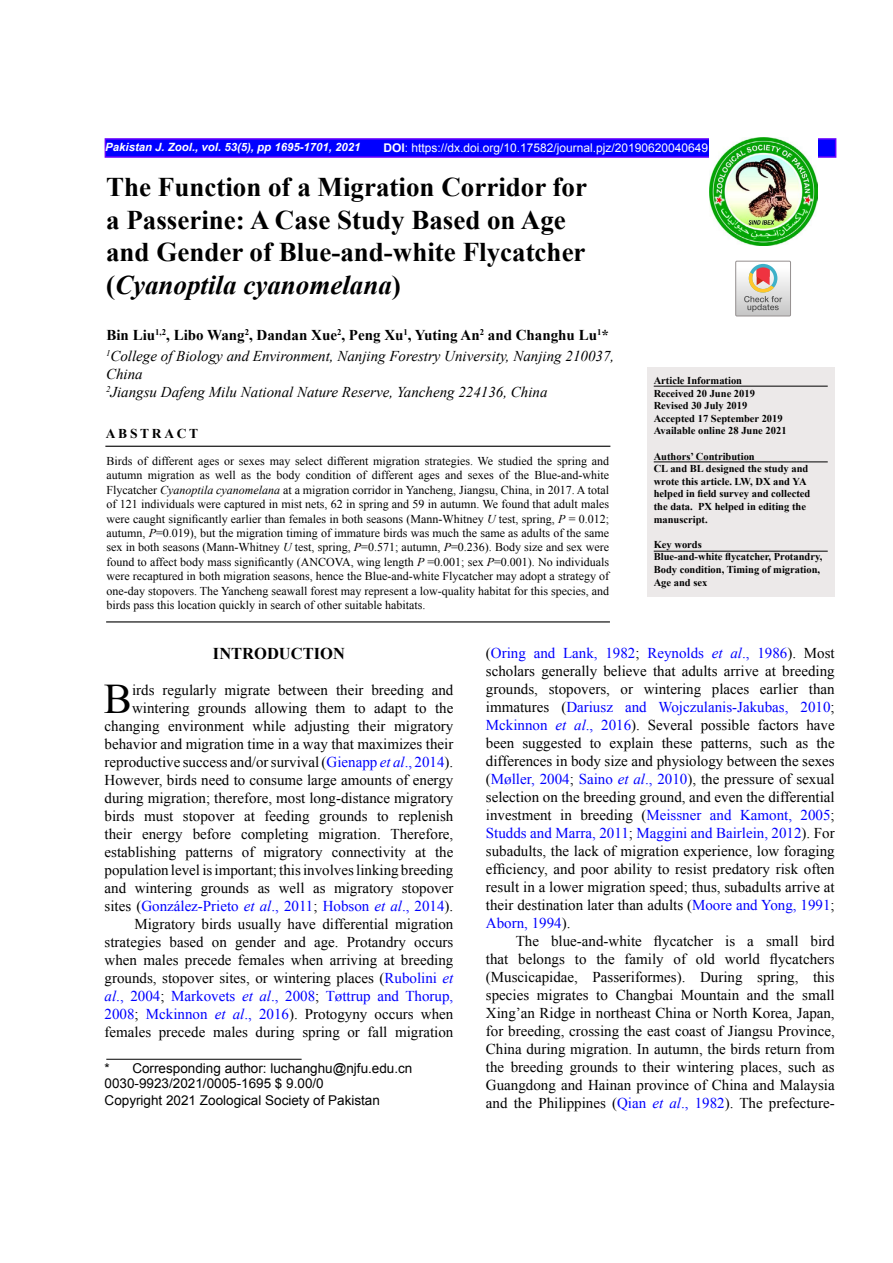
<style>
.page{position:relative;width:893px;height:1263px;background:#fff}
.page>*{position:absolute;margin:0;border:0;box-sizing:border-box;transform-origin:0 0}
.t1{font:42.15px "Times New Roman";color:#000}
.t2{font:700 27px/32.4px "Times New Roman";color:#000}
.t3{font:700 16.5px "Times New Roman";color:#000}
.t4{font:15px/18px "Times New Roman";color:#000;text-align:justify}
.t5{font:italic 15px/21.1px "Times New Roman";color:#000}
.t6{font:13.5px/15.9px "Arial";color:#000}
.t7{font:700 13.5px "Times New Roman";letter-spacing:.2em;color:#000}
.t8{font:12px/14.4px "Times New Roman";color:#000;text-align:justify}
.t9{font:12px "Arial";color:#fff}
.t10{font:italic 700 11.4px "Arial";color:#fff}
.t11{font:700 10.5px/12.6px "Times New Roman";color:#000}
.s1{font-weight:700}
.s2{font-style:italic}
.s3{font-weight:700;font-style:normal}
.s4{color:#00f}
.s5{font-style:italic;color:#00f}
</style>
<div class="page">
<div style="left:105px;top:138px;width:731px;height:20px;background:#00f;border:2px solid #60f"></div>
<img style="left:709px;top:138px;width:108px;height:108px">
<div style="left:647px;top:367px;width:187px;height:229px;background:#ece9e9"></div>
<hr style="left:654px;top:461px;width:174px;height:1px;background:#000">
<hr style="left:105px;top:446px;width:505px;height:1px;background:#000">
<hr style="left:106px;top:621px;width:504px;height:1px;background:#000">
<hr style="left:654px;top:386px;width:174px;height:1px;background:#000">
<hr style="left:106px;top:1059px;width:196px;height:1px;background:#000">
<hr style="left:654px;top:551px;width:174px;height:1px;background:#000">
<div style="left:735px;top:261px;width:56px;height:55px;border:1px solid #948f8f"></div>
<svg style="left:736px;top:261px;width:54px;height:55px"></svg>
<p class="t10" style="left:105px;top:139px;width:257px">Pakistan J. Zool., vol. 53(5), pp 1695-1701, 2021</p>
<p class="t9" style="left:383px;top:140px;width:326px"><span class="s1">DOI</span>: https://dx.doi.org/10.17582/journal.pjz/20190620040649</p>
<h2 class="t2" style="left:106px;top:171px;width:482px">The Function of a Migration Corridor for a Passerine: A Case Study Based on Age and Gender of Blue-and-white Flycatcher (<span class="s2">Cyanoptila cyanomelana</span>)</h2>
<p class="t5" style="left:106px;top:324px;width:510px"><span class="s3">Bin Liu</span><sup>1,2</sup><span class="s3">, Libo Wang</span><sup>2</sup><span class="s3">, Dandan Xue</span><sup>2</sup><span class="s3">, Peng Xu</span><sup>1</sup><span class="s3">, Yuting An</span><sup>2</sup> <span class="s3">and Changhu Lu</span><sup>1</sup><span class="s3">*<br></span><sup>1</sup>College of Biology and Environment, Nanjing Forestry University, Nanjing 210037,</p>
<p class="t5" style="left:106px;top:364px;width:443px;line-height:18px">China<br><sup>2</sup>Jiangsu Dafeng Milu National Nature Reserve, Yancheng 224136, China</p>
<p class="t11" style="left:654px;top:374px;width:134px">Article Information<br>Received 20 June 2019<br>Revised 30 July 2019<br>Accepted 17 September 2019<br>Available online 28 June 2021</p>
<p class="t11" style="left:654px;top:449px;width:158px">Authors’ Contribution<br>CL and BL designed the study and wrote this article. LW, DX and YA helped in field survey and collected the data. PX helped in editing the manuscript.</p>
<p class="t11" style="left:654px;top:538px;width:170px">Key words<br>Blue-and-white flycatcher, Protandry,<br>Body condition, Timing of migration,<br>Age and sex</p>
<p class="t7" style="left:106px;top:424px;width:94px">ABSTRACT</p>
<p class="t8" style="left:107px;top:454px;width:504px">Birds of different ages or sexes may select different migration strategies. We studied the spring and autumn migration as well as the body condition of different ages and sexes of the Blue-and-white Flycatcher <span class="s2">Cyanoptila cyanomelana</span> at a migration corridor in Yancheng, Jiangsu, China, in 2017. A total of 121 individuals were captured in mist nets, 62 in spring and 59 in autumn. We found that adult males were caught significantly earlier than females in both seasons (Mann-Whitney <span class="s2">U</span> test, spring, <span class="s2">P</span> = 0.012; autumn, <span class="s2">P</span>=0.019), but the migration timing of immature birds was much the same as adults of the same sex in both seasons (Mann-Whitney <span class="s2">U</span> test, spring, <span class="s2">P</span>=0.571; autumn, <span class="s2">P</span>=0.236). Body size and sex were found to affect body mass significantly (ANCOVA, wing length <span class="s2">P</span> =0.001; sex <span class="s2">P</span>=0.001). No individuals were recaptured in both migration seasons, hence the Blue-and-white Flycatcher may adopt a strategy of one-day stopovers. The Yancheng seawall forest may represent a low-quality habitat for this species, and birds pass this location quickly in search of other suitable habitats.</p>
<p class="t3" style="left:213px;top:642px;width:133px">INTRODUCTION</p>
<h1 class="t1" style="left:104px;top:670px;width:30px">B</h1>
<p class="t4" style="left:486px;top:644px;width:350px">(<span class="s4">Oring and Lank, 1982</span>; <span class="s4">Reynolds</span> <span class="s5">et al</span><span class="s4">., 1986</span>). Most scholars generally believe that adults arrive at breeding grounds, stopovers, or wintering places earlier than immatures (<span class="s4">Dariusz and Wojczulanis-Jakubas, 2010</span>; <span class="s4">Mckinnon</span> <span class="s5">et al</span><span class="s4">., 2016</span>). Several possible factors have been suggested to explain these patterns, such as the differences in body size and physiology between the sexes (<span class="s4">Møller, 2004</span>; <span class="s4">Saino</span> <span class="s5">et al</span><span class="s4">., 2010</span>), the pressure of sexual selection on the breeding ground, and even the differential investment in breeding (<span class="s4">Meissner and Kamont, 2005</span>; <span class="s4">Studds and Marra, 2011</span>; <span class="s4">Maggini and Bairlein, 2012</span>). For subadults, the lack of migration experience, low foraging efficiency, and poor ability to resist predatory risk often result in a lower migration speed; thus, subadults arrive at their destination later than adults (<span class="s4">Moore and Yong, 1991</span>; <span class="s4">Aborn, 1994</span>).</p>
<p class="t4" style="left:486px;top:932px;width:350px;text-indent:30px">The blue-and-white flycatcher is a small bird that belongs to the family of old world flycatchers (Muscicapidae, Passeriformes). During spring, this species migrates to Changbai Mountain and the small Xing’an Ridge in northeast China or North Korea, Japan, for breeding, crossing the east coast of Jiangsu Province, China during migration. In autumn, the birds return from the breeding grounds to their wintering places, such as Guangdong and Hainan province of China and Malaysia and the Philippines (<span class="s4">Qian</span> <span class="s5">et al</span><span class="s4">., 1982</span>). The prefecture-</p>
<p class="t4" style="left:105px;top:680px;width:350px;text-align:right">irds regularly migrate between their breeding and wintering grounds allowing them to adapt to the changing environment while adjusting their migratory behavior and migration time in a way that maximizes their reproductive success and/or survival (<span class="s4">Gienapp</span> <span class="s5">et al</span><span class="s4">., 2014</span>).<br>However, birds need to consume large amounts of energy during migration; therefore, most long-distance migratory birds must stopover at feeding grounds to replenish their energy before completing migration. Therefore, establishing patterns of migratory connectivity at the population level is important; this involves linking breeding and wintering grounds as well as migratory stopover sites (<span class="s4">González-Prieto</span> <span class="s5">et al</span><span class="s4">., 2011</span>; <span class="s4">Hobson</span> <span class="s5">et al</span><span class="s4">., 2014</span>).<br>Migratory birds usually have differential migration strategies based on gender and age. Protandry occurs when males precede females when arriving at breeding grounds, stopover sites, or wintering places (<span class="s4">Rubolini</span> <span class="s5">et al</span><span class="s4">., 2004</span>; <span class="s4">Markovets</span> <span class="s5">et al</span><span class="s4">., 2008</span>; <span class="s4">Tøttrup and Thorup, 2008</span>; <span class="s4">Mckinnon</span> <span class="s5">et al</span><span class="s4">., 2016</span>). Protogyny occurs when females precede males during spring or fall migration</p>
<p class="t6" style="left:105px;top:1060px;width:309px">* Corresponding author: luchanghu@njfu.edu.cn<br>0030-9923/2021/0005-1695 $ 9.00/0<br>Copyright 2021 Zoological Society of Pakistan</p>
</div>
